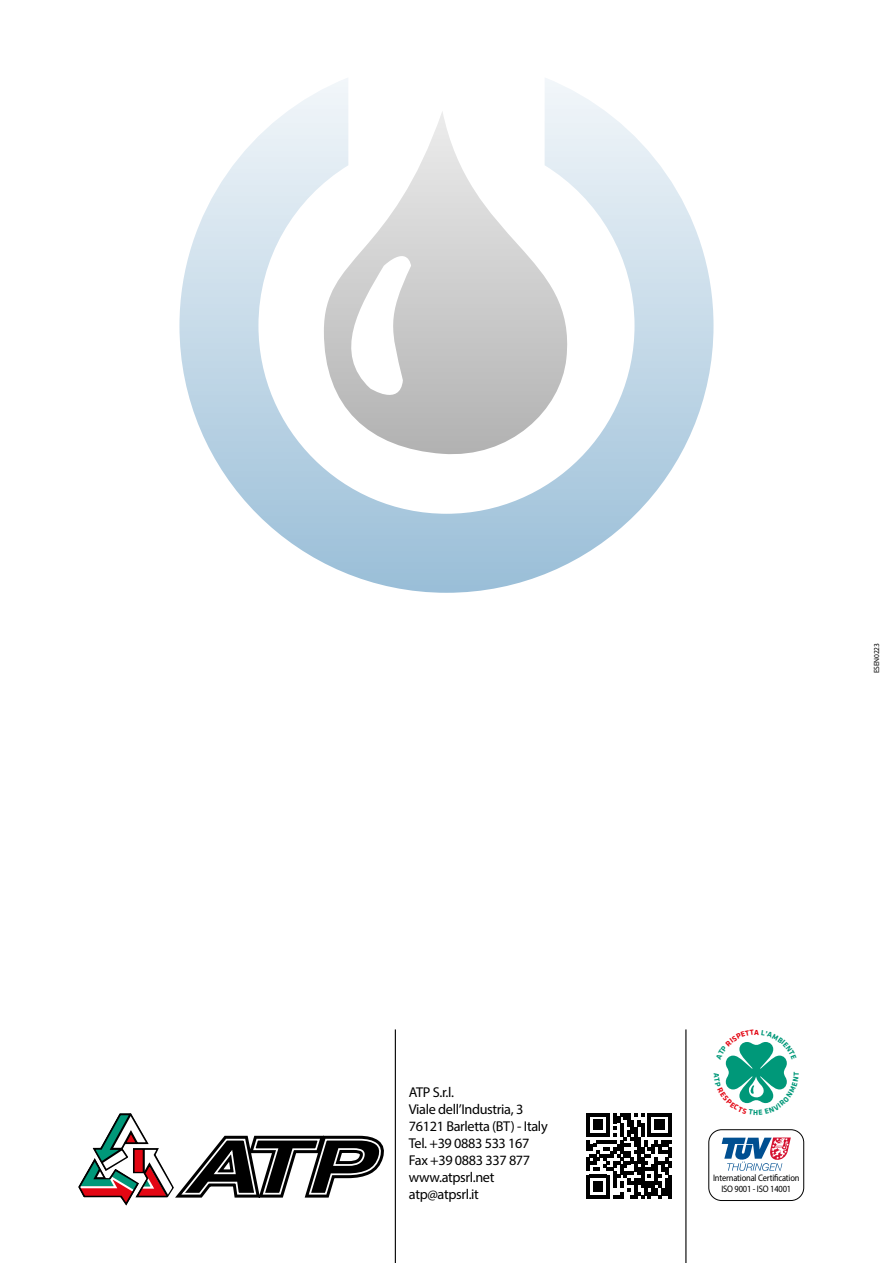
<style>
.page{position:relative;width:893px;height:1263px;background:#fff}
.page>*{position:absolute;margin:0;border:0;box-sizing:border-box;transform-origin:0 0}
.t1{font:14.25px/17.1px "Myriad Pro";letter-spacing:-.025em;color:#000}
.t2{font:9.45px/11.4px "Myriad Pro";letter-spacing:-.02em;color:#000;text-align:center;scale:.9 1}
.t3{font:7.5px "Myriad Pro";letter-spacing:-.025em;color:#000}
</style>
<div class="page">
<svg style="left:78px;top:1113px;width:306px;height:93px"></svg>
<hr style="left:395px;top:1029px;width:1px;height:234px;background:#000">
<hr style="left:685px;top:1029px;width:1px;height:234px;background:#000">
<svg style="left:586px;top:1113px;width:86px;height:85px"></svg>
<div style="left:708px;top:1129px;width:96px;height:72px;border:1px solid #000;border-radius:13px"></div>
<svg style="left:722px;top:1137px;width:69px;height:34px"></svg>
<svg style="left:179px;top:78px;width:534px;height:515px"></svg>
<svg style="left:725px;top:1042px;width:62px;height:62px"></svg>
<p class="t1" style="left:409px;top:1083px;width:140px">ATP S.r.l.<br>Viale dell’Industria, 3<br>76121 Barletta (BT) - Italy<br>Tel. +39 0883 533 167<br>Fax +39 0883 337 877 www.atpsrl.net atp@atpsrl.it</p>
<p class="t3" style="left:872px;top:673px;width:32px;rotate:-90deg">ESEN0223</p>
<p class="t2" style="left:713px;top:1172px;width:98px">International Certification<br>ISO 9001 - ISO 14001</p>
</div>
